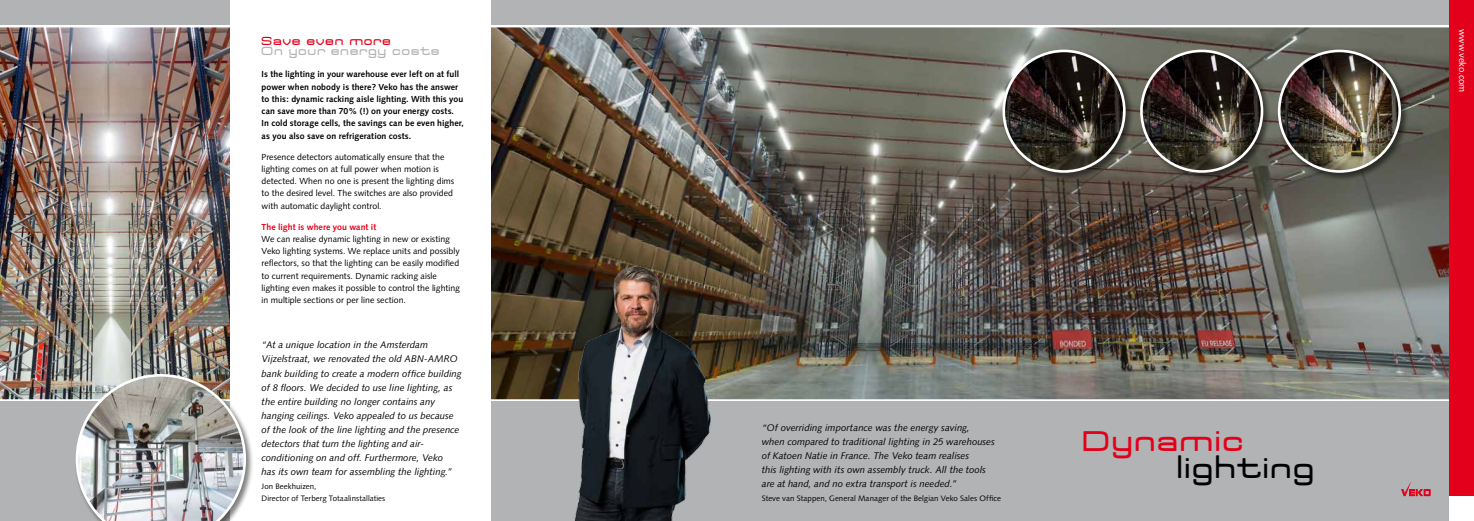
<style>
.page{position:relative;width:1474px;height:521px;background:#fff}
.page>*{position:absolute;margin:0;border:0;box-sizing:border-box;transform-origin:0 0}
.t1{font:34.04px "Televisio";letter-spacing:-.005em;color:#000}
.t2{font:34.04px "Televisio";letter-spacing:-.005em;color:#e2001a}
.t3{font:14px "Televisio";letter-spacing:.005em;color:#b1b3b4}
.t4{font:14px "Televisio";color:#e2001a}
.t5{font:italic 9.62px/14px "Syntax";letter-spacing:-.005em;color:#000}
.t6{font:9.62px "Syntax";letter-spacing:-.005em;color:#fff}
.t7{font:8.75px/12.2px "Syntax";color:#000}
.t8{font:700 8.75px/12.2px "Syntax";letter-spacing:.005em;color:#000}
.t9{font:700 8.75px "Syntax";letter-spacing:.005em;color:#e2001a}
.t10{font:7.88px/12.2px "Syntax";letter-spacing:.005em;color:#000}
</style>
<div class="page">
<img style="left:491px;top:29px;width:958px;height:369px">
<img style="left:0;top:27px;width:230px;height:375px">
<div style="left:486px;top:0;width:965px;height:25px;background:#b1b3b4"></div>
<div style="left:486px;top:402px;width:965px;height:119px;background:#b1b3b4"></div>
<div style="left:0;top:402px;width:230px;height:119px;background:#b1b3b4"></div>
<div style="left:0;top:0;width:230px;height:25px;background:#b1b3b4"></div>
<div style="left:1449px;top:0;width:24px;height:521px;background:#e2001a"></div>
<div style="left:230px;top:0;width:261px;height:521px;background:#fff"></div>
<svg style="left:1401px;top:481px;width:29px;height:15px"></svg>
<div style="left:1449px;top:496px;width:24px;height:25px;background:#fff"></div>
<img style="left:566px;top:263px;width:147px;height:258px">
<div style="left:74px;top:373px;width:180px;height:148px;background:#000;opacity:.5"></div>
<img style="left:76px;top:374px;width:170px;height:147px">
<div style="left:1001px;top:48px;width:132px;height:133px;background:#000;opacity:.5"></div>
<img style="left:1003px;top:51px;width:121px;height:120px;border-radius:60px">
<div style="left:1002px;top:50px;width:123px;height:123px;border:3px solid #fff;border-radius:50%"></div>
<div style="left:1276px;top:48px;width:133px;height:133px;background:#000;opacity:.5"></div>
<img style="left:1279px;top:51px;width:120px;height:120px;border-radius:60px">
<div style="left:1277px;top:50px;width:123px;height:123px;border:3px solid #fff;border-radius:50%"></div>
<div style="left:1138px;top:48px;width:133px;height:133px;background:#000;opacity:.5"></div>
<img style="left:1141px;top:51px;width:120px;height:120px;border-radius:60px">
<div style="left:1140px;top:50px;width:123px;height:123px;border:3px solid #fff;border-radius:50%"></div>
<h2 class="t4" style="left:261px;top:33px;width:132px">Save even more</h2>
<h2 class="t3" style="left:261px;top:44px;width:180px">On your energy costs</h2>
<p class="t8" style="left:261px;top:68px;width:204px">Is the lighting in your warehouse ever left on at full power when nobody is there? Veko has the answer to this: dynamic racking aisle lighting. With this you can save more than 70% (!) on your energy costs.<br>In cold storage cells, the savings can be even higher, as you also save on refrigeration costs.</p>
<p class="t7" style="left:261px;top:150px;width:194px">Presence detectors automatically ensure that the lighting comes on at full power when motion is detected. When no one is present the lighting dims to the desired level. The switches are also provided with automatic daylight control.</p>
<p class="t9" style="left:261px;top:222px;width:116px">The light is where you want it</p>
<p class="t7" style="left:261px;top:233px;width:200px">We can realise dynamic lighting in new or existing Veko lighting systems. We replace units and possibly reflectors, so that the lighting can be easily modified to current requirements. Dynamic racking aisle lighting even makes it possible to control the lighting in multiple sections or per line section.</p>
<p class="t5" style="left:261px;top:338px;width:202px">“At a unique location in the Amsterdam Vijzelstraat, we renovated the old ABN-AMRO bank building to create a modern office building of 8 floors. We decided to use line lighting, as the entire building no longer contains any hanging ceilings. Veko appealed to us because of the look of the line lighting and the presence detectors that turn the lighting and air&shy;conditioning on and off. Furthermore, Veko<br>has its own team for assembling the lighting.”</p>
<p class="t10" style="left:261px;top:480px;width:125px">Jon Beekhuizen,<br>Director of Terberg Totaalinstallaties</p>
<p class="t5" style="left:761px;top:421px;width:234px">“Of overriding importance was the energy saving, when compared to traditional lighting in 25 warehouses of Katoen Natie in France. The Veko team realises<br>this lighting with its own assembly truck. All the tools are at hand, and no extra transport is needed.”</p>
<p class="t10" style="left:761px;top:492px;width:241px">Steve van Stappen, General Manager of the Belgian Veko Sales Office</p>
<h1 class="t2" style="left:1081px;top:422px;width:165px">Dynamic</h1>
<h1 class="t1" style="left:1175px;top:449px;width:141px">lighting</h1>
<p class="t6" style="left:1467px;top:29px;width:65px;rotate:90deg">www.veko.com</p>
</div>
